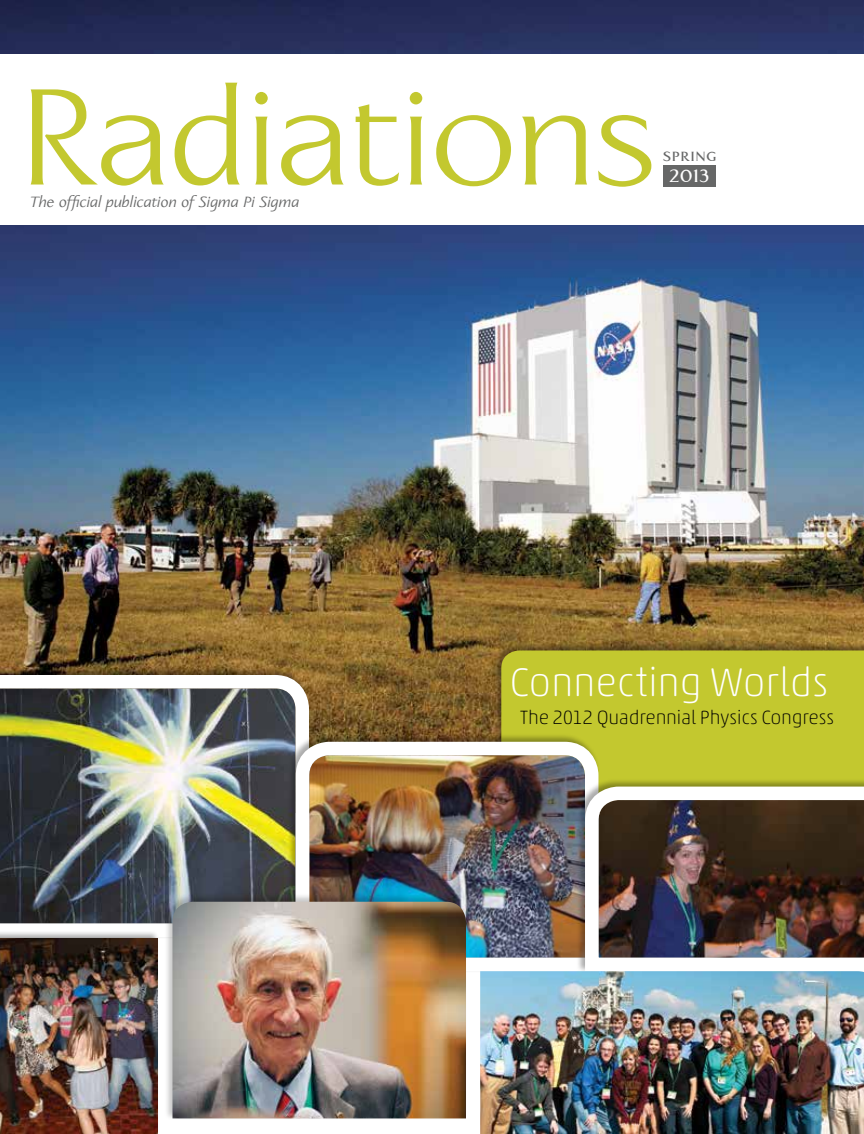
<style>
.page{position:relative;width:864px;height:1134px;background:#fff}
.page>*{position:absolute;margin:0;border:0;box-sizing:border-box;transform-origin:0 0}
.t1{font:138px "Aperto Com";color:#c3c82f}
.t2{font:100 40.5px "Akko Rounded Pro";letter-spacing:-.005em;color:#fff}
.t3{font:100 19.5px "Akko Rounded Pro";letter-spacing:-.015em;color:#000}
.t4{font:700 18px "Aperto Com";color:#fff}
.t5{font:italic 15px "Aperto Com";letter-spacing:.01em;color:#666767}
.t6{font:700 13.5px "Aperto Com";letter-spacing:.085em;color:#666767}
</style>
<div class="page">
<img style="left:0;top:0;width:864px;height:54px">
<img style="left:0;top:225px;width:864px;height:508px">
<div style="left:663px;top:165px;width:53px;height:22px;background:#666767"></div>
<img style="left:0;top:668px;width:316px;height:256px">
<div style="left:493px;top:642px;width:371px;height:155px;background:#000;opacity:.33"></div>
<div style="left:501px;top:650px;width:363px;height:128px;background:#c3c82f"></div>
<div style="left:0;top:930px;width:159px;height:204px;background:#000;opacity:.33"></div>
<img style="left:0;top:939px;width:157px;height:195px">
<img style="left:289px;top:735px;width:316px;height:223px">
<img style="left:578px;top:780px;width:286px;height:191px">
<div style="left:164px;top:893px;width:304px;height:227px;background:#000;opacity:.22"></div>
<img style="left:172px;top:902px;width:294px;height:216px">
<img style="left:480px;top:971px;width:384px;height:163px">
<h1 class="t1" style="left:21px;top:55px;width:637px">Radiations</h1>
<p class="t5" style="left:30px;top:192px;width:271px">The official publication of Sigma Pi Sigma</p>
<p class="t6" style="left:663px;top:148px;width:54px">SPRING</p>
<p class="t4" style="left:670px;top:165px;width:41px">2013</p>
<h2 class="t2" style="left:509px;top:658px;width:320px">Connecting Worlds</h2>
<h3 class="t3" style="left:520px;top:706px;width:316px">The 2012 Quadrennial Physics Congress</h3>
</div>
